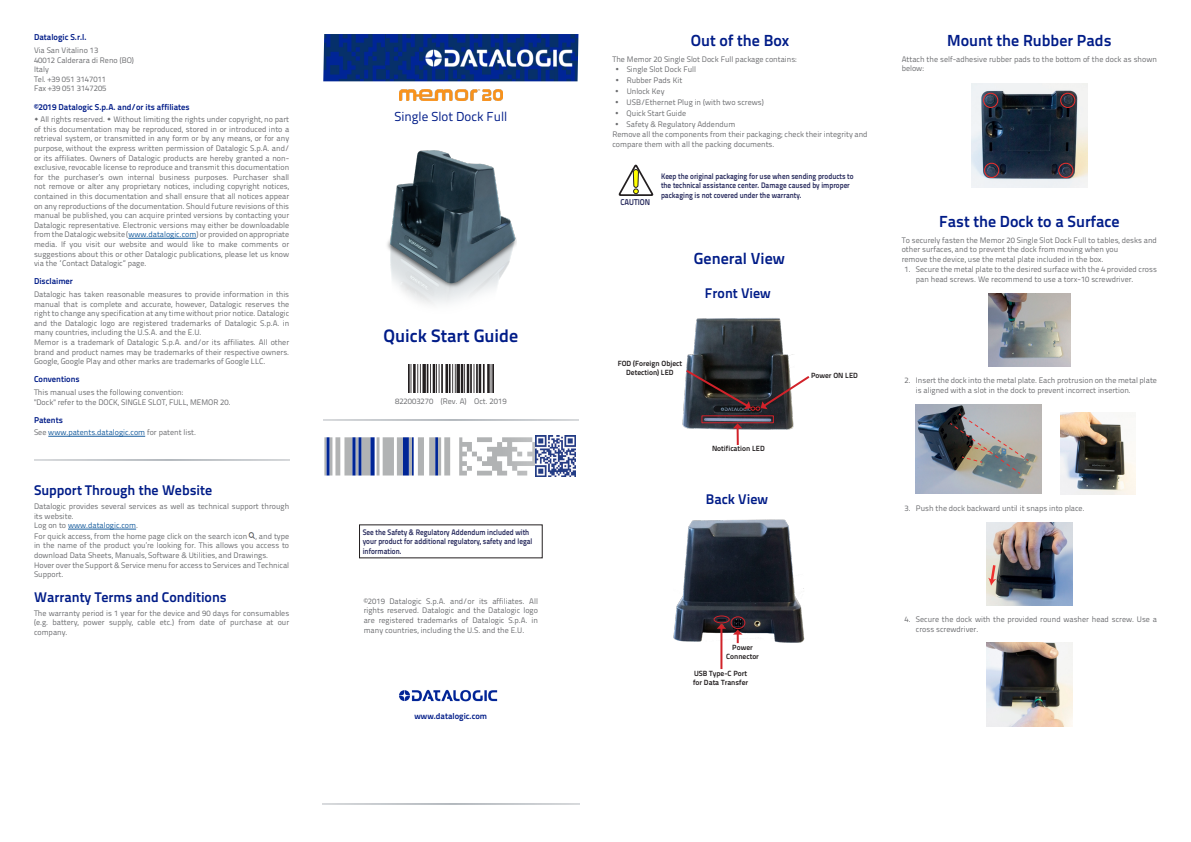
<style>
.page{position:relative;width:1191px;height:842px;background:#fff}
.page>*{position:absolute;margin:0;border:0;box-sizing:border-box;transform-origin:0 0}
.t1{font:700 18px "Titillium Text 22 L";color:#001c88}
.ChapTitle{font:700 16px "Titillium Text 22 L";color:#001c88}
.Head1{font:700 14px "Titillium Text 22 L";color:#001c88}
.Subtitle{font:13px "Titillium Text 22 L";color:#001c88}
.AddressHead{font:700 8.5px "Titillium Text 22 L";color:#001c88}
.NoteHead{font:700 8.5px "Titillium Text 22 L";color:#292c5e;scale:.9 1}
.Body{font:8px/9.6px "Titillium Text 22 L";color:#6c6d70}
.Address{font:8px/9.6px "Titillium Text 22 L";color:#6c6d70;text-align:justify}
.Note{font:700 8px/9.6px "Titillium Text 22 L";color:#292c5e;scale:.9 1}
.Address-2{font:8px "Titillium Text 22 L";color:#175d9e}
.Body-2{font:8px "Titillium Text 22 L";color:#175d9e}
.Revision{font:8px "Titillium Text 22 L";color:#6c6d70}
.t2{font:700 7.5px/9px "Titillium Text 22 L";color:#231f20;text-align:center}
.s1{color:#175d9e}
.s2{color:#6c6d70}
</style>
<div class="page">
<hr style="left:128px;top:238px;width:68px;height:1px;background:#175d9e">
<hr style="left:48px;top:436px;width:97px;height:1px;background:#175d9e">
<hr style="left:68px;top:529px;width:68px;height:1px;background:#175d9e">
<svg style="left:248px;top:532px;width:7px;height:7px"></svg>
<img style="left:323px;top:34px;width:255px;height:47px">
<img style="left:399px;top:89px;width:103px;height:11px">
<img style="left:399px;top:689px;width:99px;height:13px">
<img style="left:387px;top:150px;width:129px;height:155px">
<img style="left:408px;top:364px;width:85px;height:29px">
<svg style="left:324px;top:437px;width:211px;height:38px"></svg>
<img style="left:535px;top:436px;width:40px;height:40px">
<svg style="left:619px;top:164px;width:34px;height:32px"></svg>
<img style="left:971px;top:84px;width:116px;height:104px">
<svg style="left:983px;top:93px;width:92px;height:85px;background:#202a3a"></svg>
<img style="left:988px;top:293px;width:82px;height:74px">
<img style="left:915px;top:404px;width:126px;height:90px">
<svg style="left:950px;top:414px;width:78px;height:60px;background:#8b8a86"></svg>
<img style="left:986px;top:523px;width:86px;height:83px">
<svg style="left:988px;top:562px;width:9px;height:24px"></svg>
<img style="left:986px;top:642px;width:86px;height:84px">
<img style="left:1060px;top:412px;width:75px;height:82px">
<img style="left:673px;top:519px;width:131px;height:127px">
<hr style="left:720px;top:628px;width:2px;height:41px;background:#d1232a">
<svg style="left:716px;top:624px;width:10px;height:5px"></svg>
<div style="left:713px;top:615px;width:16px;height:8px;border:1px solid #d1232a;border-radius:50%"></div>
<div style="left:730px;top:616px;width:15px;height:13px;border:1px solid #d1232a;border-radius:50%"></div>
<svg style="left:733px;top:629px;width:9px;height:14px"></svg>
<img style="left:682px;top:318px;width:112px;height:112px">
<div style="left:701px;top:415px;width:73px;height:8px;border:1px solid #d2222a"></div>
<hr style="left:736px;top:427px;width:3px;height:18px;background:#d2222a">
<svg style="left:733px;top:423px;width:9px;height:5px"></svg>
<svg style="left:684px;top:368px;width:126px;height:43px;background:#514b4e"></svg>
<p class="AddressHead" style="left:34px;top:31px;width:54px">Datalogic S.r.l.</p>
<p class="Address" style="left:34px;top:45px;width:66px">Via San Vitalino 13</p>
<p class="Address" style="left:34px;top:55px;width:101px">40012 Calderara di Reno (BO)</p>
<p class="Address" style="left:34px;top:64px;width:16px">Italy</p>
<p class="Address" style="left:34px;top:74px;width:74px">Tel. +39 051 3147011</p>
<p class="Address" style="left:34px;top:83px;width:74px">Fax +39 051 3147205</p>
<p class="AddressHead" style="left:34px;top:100px;width:157px">©2019 Datalogic S.p.A. and/or its affiliates</p>
<p class="Body" style="left:34px;top:114px;width:257px;text-align:justify;text-indent:6px">All rights reserved. Without limiting the rights under copyright, no part of this documentation may be reproduced, stored in or introduced into a retrieval system, or transmitted in any form or by any means, or for any purpose, without the express written permission of Datalogic S.p.A. and/ or its affiliates. Owners of Datalogic products are hereby granted a non&shy;exclusive, revocable license to reproduce and transmit this documentation for the purchaser’s own internal business purposes. Purchaser shall not remove or alter any proprietary notices, including copyright notices, contained in this documentation and shall ensure that all notices appear on any reproductions of the documentation. Should future revisions of this manual be published, you can acquire printed versions by contacting your Datalogic representative. Electronic versions may either be downloadable from the Datalogic website (<span class="s1">www.datalogic.com</span>) or provided on appropriate media. If you visit our website and would like to make comments or suggestions about this or other Datalogic publications, please let us know via the “Contact Datalogic” page.</p>
<p class="AddressHead" style="left:34px;top:275px;width:40px">Disclaimer</p>
<p class="Address" style="left:34px;top:289px;width:257px">Datalogic has taken reasonable measures to provide information in this manual that is complete and accurate, however, Datalogic reserves the right to change any specification at any time without prior notice. Datalogic and the Datalogic logo are registered trademarks of Datalogic S.p.A. in many countries, including the U.S.A. and the E.U.</p>
<p class="Address" style="left:34px;top:337px;width:257px">Memor is a trademark of Datalogic S.p.A. and/or its affiliates. All other brand and product names may be trademarks of their respective owners.<br>Google, Google Play and other marks are trademarks of Google LLC.</p>
<p class="AddressHead" style="left:34px;top:373px;width:47px">Conventions</p>
<p class="Address" style="left:34px;top:387px;width:151px">This manual uses the following convention:</p>
<p class="Address" style="left:34px;top:397px;width:198px">"Dock" refer to the DOCK, SINGLE SLOT, FULL, MEMOR 20.</p>
<p class="AddressHead" style="left:34px;top:413px;width:30px">Patents</p>
<p class="Address-2" style="left:34px;top:427px;width:164px"><span class="s2">See</span> www.patents.datalogic.com <span class="s2">for patent list.</span></p>
<p class="Head1" style="left:34px;top:480px;width:180px">Support Through the Website</p>
<p class="Body" style="left:34px;top:501px;width:257px">Datalogic provides several services as well as technical support through its website.</p>
<p class="Body-2" style="left:34px;top:519px;width:106px"><span class="s2">Log on to</span> www.datalogic.com<span class="s2">.</span></p>
<p class="Body" style="left:34px;top:531px;width:257px;text-align:justify">For quick access, from the home page click on the search icon , and type in the name of the product you’re looking for. This allows you access to download Data Sheets, Manuals, Software &amp; Utilities, and Drawings.</p>
<p class="Body" style="left:34px;top:560px;width:257px">Hover over the Support &amp; Service menu for access to Services and Technical<br>Support.</p>
<p class="Head1" style="left:34px;top:586px;width:194px">Warranty Terms and Conditions</p>
<p class="Body" style="left:34px;top:608px;width:257px;text-align:justify">The warranty period is 1 year for the device and 90 days for consumables (e.g. battery, power supply, cable etc.) from date of purchase at our company.</p>
<p class="Subtitle" style="left:394px;top:107px;width:114px">Single Slot Dock Full</p>
<p class="t1" style="left:383px;top:322px;width:136px">Quick Start Guide</p>
<p class="Revision" style="left:395px;top:395px;width:113px">822003270 (Rev. A) Oct. 2019</p>
<p class="Note" style="left:363px;top:527px;width:190px">See the Safety &amp; Regulatory Addendum included with your product for additional regulatory, safety and legal information.</p>
<p class="Body" style="left:364px;top:596px;width:176px;text-align:justify">©2019 Datalogic S.p.A. and/or its affiliates. All rights reserved. Datalogic and the Datalogic logo are registered trademarks of Datalogic S.p.A. in many countries, including the U.S. and the E.U.</p>
<p class="AddressHead" style="left:414px;top:709px;width:74px">www.datalogic.com</p>
<p class="ChapTitle" style="left:691px;top:28px;width:100px">Out of the Box</p>
<p class="Body" style="left:612px;top:54px;width:186px">The Memor 20 Single Slot Dock Full package contains:</p>
<p class="Body" style="left:626px;top:64px;width:71px">Single Slot Dock Full</p>
<p class="Body" style="left:626px;top:75px;width:57px">Rubber Pads Kit</p>
<p class="Body" style="left:626px;top:86px;width:39px">Unlock Key</p>
<p class="Body" style="left:626px;top:97px;width:139px">USB/Ethernet Plug in (with two screws)</p>
<p class="Body" style="left:626px;top:108px;width:61px">Quick Start Guide</p>
<p class="Body" style="left:626px;top:119px;width:110px">Safety &amp; Regulatory Addendum</p>
<p class="Body" style="left:612px;top:129px;width:257px">Remove all the components from their packaging; check their integrity and compare them with all the packing documents.</p>
<p class="Note" style="left:661px;top:170px;width:215px">Keep the original packaging for use when sending products to the technical assistance center. Damage caused by improper packaging is not covered under the warranty.</p>
<p class="NoteHead" style="left:620px;top:196px;width:34px">CAUTION</p>
<p class="ChapTitle" style="left:694px;top:246px;width:92px">General View</p>
<p class="Head1" style="left:705px;top:283px;width:67px">Front View</p>
<p class="t2" style="left:617px;top:359px;width:66px">FOD (Foreign Object<br>Detection) LED</p>
<p class="t2" style="left:712px;top:444px;width:54px">Notification LED</p>
<p class="Head1" style="left:706px;top:488px;width:64px">Back View</p>
<p class="t2" style="left:811px;top:370px;width:48px">Power ON LED</p>
<p class="ChapTitle" style="left:947px;top:28px;width:166px">Mount the Rubber Pads</p>
<p class="Body" style="left:901px;top:54px;width:257px">Attach the self-adhesive rubber pads to the bottom of the dock as shown below:</p>
<p class="ChapTitle" style="left:939px;top:209px;width:182px">Fast the Dock to a Surface</p>
<p class="Body" style="left:901px;top:235px;width:257px">To securely fasten the Memor 20 Single Slot Dock Full to tables, desks and other surfaces, and to prevent the dock from moving when you</p>
<p class="Body" style="left:901px;top:254px;width:203px">remove the device, use the metal plate included in the box.</p>
<p class="Body" style="left:916px;top:264px;width:242px;text-indent:-11px">1. Secure the metal plate to the desired surface with the 4 provided cross pan head screws. We recommend to use a torx-10 screwdriver.</p>
<p class="Body" style="left:916px;top:375px;width:242px;text-indent:-11px">2. Insert the dock into the metal plate. Each protrusion on the metal plate is aligned with a slot in the dock to prevent incorrect insertion.</p>
<p class="Body" style="left:904px;top:503px;width:182px">3. Push the dock backward until it snaps into place.</p>
<p class="t2" style="left:726px;top:642px;width:34px">Power<br>Connector</p>
<p class="t2" style="left:693px;top:668px;width:57px;text-align:left">USB Type-C Port for Data Transfer</p>
<p class="Body" style="left:916px;top:614px;width:242px;text-indent:-11px">4. Secure the dock with the provided round washer head screw. Use a cross screwdriver.</p>
</div>
